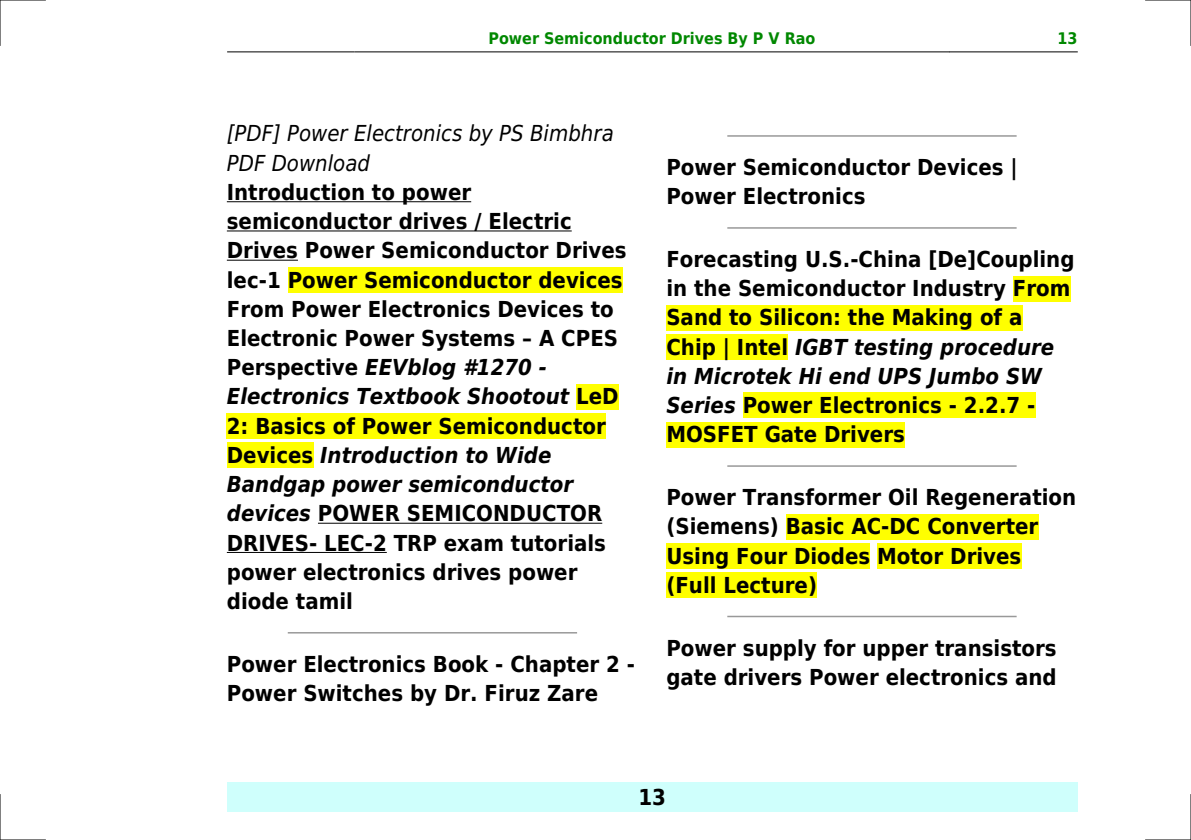
<style>
.page{position:relative;width:1191px;height:840px;background:#fff}
.page>*{position:absolute;margin:0;border:0;box-sizing:border-box;transform-origin:0 0}
.t1{font:700 22px/29.2px "DejaVu Sans Condensed";color:#000}
.t2{font:italic 22px/29.2px "DejaVu Sans Condensed";color:#000}
.t3{font:700 16px "DejaVu Sans Condensed";color:#080}
.s1{font-style:italic}
</style>
<div class="page">
<hr style="left:227px;top:51px;width:127px;height:1px;background:#000">
<hr style="left:355px;top:51px;width:594px;height:1px;background:#000">
<hr style="left:949px;top:51px;width:128px;height:1px;background:#000">
<div style="left:227px;top:782px;width:850px;height:29px;background:#cffffc"></div>
<hr style="left:227px;top:201px;width:244px;height:1px;background:#000">
<hr style="left:227px;top:230px;width:345px;height:1px;background:#000">
<hr style="left:227px;top:259px;width:71px;height:1px;background:#000">
<div style="left:288px;top:267px;width:334px;height:25px;background:#ff0"></div>
<div style="left:576px;top:384px;width:42px;height:25px;background:#ff0"></div>
<div style="left:227px;top:413px;width:379px;height:25px;background:#ff0"></div>
<div style="left:227px;top:442px;width:86px;height:26px;background:#ff0"></div>
<hr style="left:318px;top:522px;width:284px;height:1px;background:#000">
<hr style="left:227px;top:551px;width:160px;height:1px;background:#000">
<hr style="left:288px;top:631px;width:288px;height:2px;background:#999">
<hr style="left:728px;top:135px;width:288px;height:2px;background:#999">
<hr style="left:728px;top:227px;width:288px;height:1px;background:#999">
<div style="left:1013px;top:275px;width:57px;height:26px;background:#ff0"></div>
<div style="left:666px;top:305px;width:356px;height:25px;background:#ff0"></div>
<div style="left:666px;top:334px;width:122px;height:25px;background:#ff0"></div>
<div style="left:742px;top:392px;width:293px;height:26px;background:#ff0"></div>
<div style="left:666px;top:421px;width:239px;height:26px;background:#ff0"></div>
<hr style="left:728px;top:465px;width:288px;height:1px;background:#999">
<div style="left:786px;top:513px;width:252px;height:26px;background:#ff0"></div>
<div style="left:666px;top:542px;width:204px;height:26px;background:#ff0"></div>
<div style="left:877px;top:542px;width:144px;height:26px;background:#ff0"></div>
<div style="left:666px;top:572px;width:151px;height:25px;background:#ff0"></div>
<hr style="left:728px;top:615px;width:288px;height:2px;background:#999">
<hr style="left:0;top:0;width:45px;height:1px;background:#000">
<hr style="left:1145px;top:0;width:46px;height:1px;background:#000">
<hr style="left:0;top:839px;width:45px;height:1px;background:#000">
<hr style="left:1145px;top:839px;width:46px;height:1px;background:#000">
<hr style="left:0;top:0;width:1px;height:45px;background:#000">
<hr style="left:0;top:794px;width:1px;height:45px;background:#000">
<hr style="left:1190px;top:0;width:1px;height:45px;background:#000">
<hr style="left:1190px;top:794px;width:1px;height:45px;background:#000">
<p class="t3" style="left:488px;top:29px;width:328px">Power Semiconductor Drives By P V Rao</p>
<p class="t3" style="left:1057px;top:29px;width:22px">13</p>
<p class="t2" style="left:227px;top:119px;width:388px">[PDF] Power Electronics by PS Bimbhra<br>PDF Download</p>
<p class="t1" style="left:227px;top:177px;width:401px">Introduction to power semiconductor drives / Electric<br>Drives Power Semiconductor Drives lec-1 Power Semiconductor devices<br>From Power Electronics Devices to<br>Electronic Power Systems A CPES<br>Perspective <span class="s1">EEVblog #1270 -<br>Electronics Textbook Shootout</span> LeD<br>2: Basics of Power Semiconductor<br>Devices <span class="s1">Introduction to Wide<br>Bandgap power semiconductor devices</span> POWER SEMICONDUCTOR<br>DRIVES- LEC-2 TRP exam tutorials power electronics drives power diode tamil</p>
<p class="t1" style="left:227px;top:649px;width:410px">Power Electronics Book - Chapter 2 -<br>Power Switches by Dr. Firuz Zare</p>
<p class="t1" style="left:666px;top:153px;width:353px">Power Semiconductor Devices |<br>Power Electronics</p>
<p class="t1" style="left:666px;top:244px;width:410px">Forecasting U.S.-China [De]Coupling in the Semiconductor Industry From<br>Sand to Silicon: the Making of a<br>Chip | Intel <span class="s1">IGBT testing procedure in Microtek Hi end UPS Jumbo SW<br>Series</span> Power Electronics - 2.2.7 -<br>MOSFET Gate Drivers</p>
<p class="t1" style="left:666px;top:482px;width:411px">Power Transformer Oil Regeneration (Siemens) Basic AC-DC Converter<br>Using Four Diodes Motor Drives (Full Lecture)</p>
<p class="t1" style="left:666px;top:633px;width:392px">Power supply for upper transistors gate drivers Power electronics and</p>
<p class="t1" style="left:638px;top:782px;width:29px">13</p>
</div>
